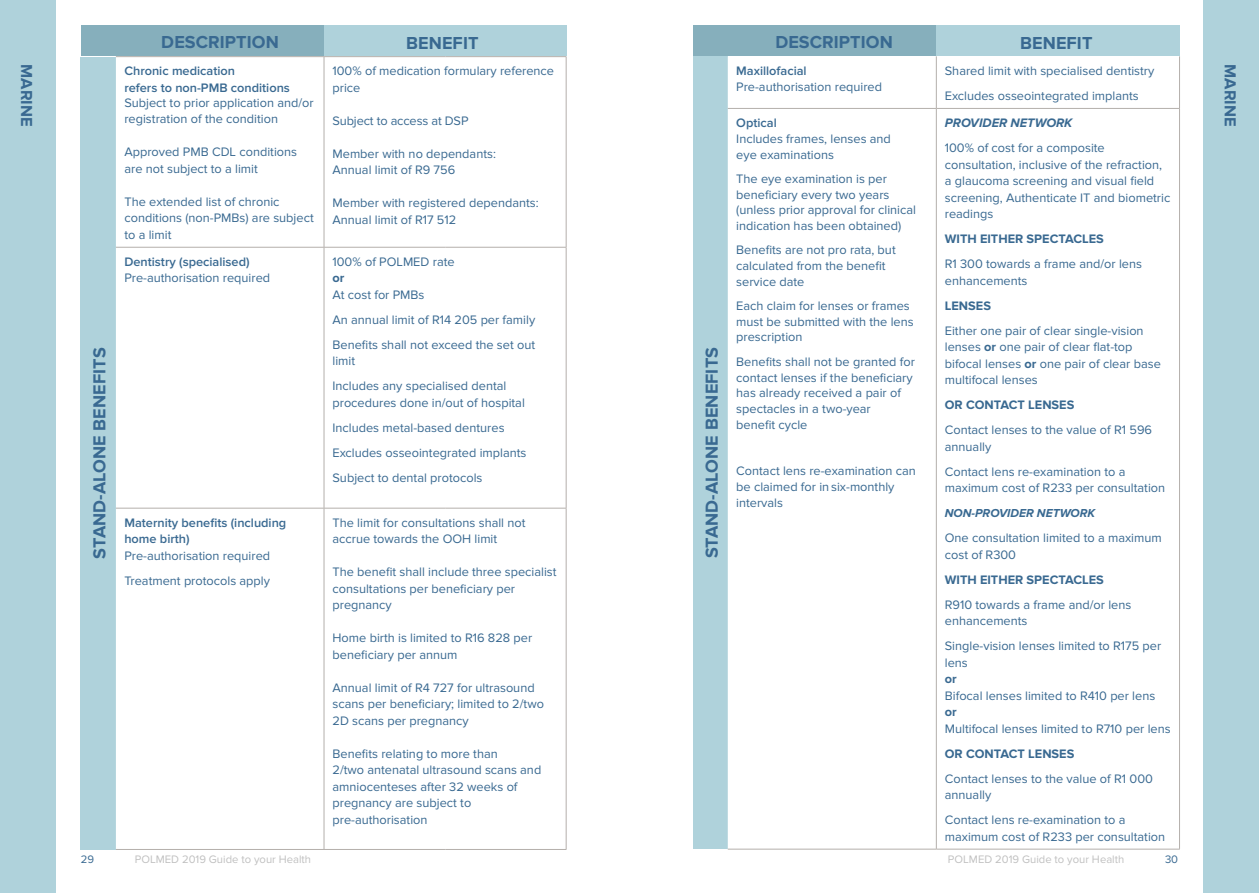
<style>
.page{position:relative;width:1259px;height:893px;background:#fff}
.page>*{position:absolute;margin:0;border:0;box-sizing:border-box;transform-origin:0 0}
.t1{font:700 18px "Proxima Nova";letter-spacing:.005em;color:#396991}
.t2{font:700 16.5px "Proxima Nova";letter-spacing:.01em;color:#396991}
.t3{font:12.75px/16.5px "Proxima Nova";color:#396991}
.t4{font:600 12.75px/16.5px "Proxima Nova";color:#396991}
.t5{font:700 12.75px "Proxima Nova";color:#396991}
.t6{font:italic 700 12.75px "Proxima Nova";color:#396991}
.t7{font:italic 700 12px "Proxima Nova";color:#396991}
.t8{font:11.25px "Proxima Nova";color:#c0c0c0}
.t9{font:11.25px "Proxima Nova";color:#396991}
.s1{font-weight:700}
</style>
<div class="page">
<div style="left:694px;top:56px;width:34px;height:793px;background:#afd2db"></div>
<hr style="left:936px;top:849px;width:243px;height:1px;background:#b4afab">
<hr style="left:1179px;top:109px;width:1px;height:740px;background:#b4afab">
<hr style="left:936px;top:109px;width:1px;height:740px;background:#b4afab">
<hr style="left:728px;top:849px;width:208px;height:1px;background:#b4afab">
<hr style="left:936px;top:56px;width:1px;height:52px;background:#b4afab">
<hr style="left:1179px;top:56px;width:1px;height:52px;background:#b4afab">
<hr style="left:728px;top:108px;width:208px;height:1px;background:#b4afab">
<hr style="left:936px;top:108px;width:243px;height:1px;background:#b4afab">
<div style="left:81px;top:57px;width:35px;height:792px;background:#afd2db"></div>
<svg style="left:116px;top:57px;width:450px;height:792px"></svg>
<hr style="left:324px;top:849px;width:121px;height:1px;background:#b4afab">
<hr style="left:445px;top:849px;width:121px;height:1px;background:#b4afab">
<hr style="left:566px;top:248px;width:1px;height:260px;background:#b4afab">
<hr style="left:566px;top:508px;width:1px;height:341px;background:#b4afab">
<hr style="left:324px;top:508px;width:121px;height:1px;background:#b4afab">
<hr style="left:445px;top:508px;width:121px;height:1px;background:#b4afab">
<hr style="left:324px;top:248px;width:1px;height:260px;background:#b4afab">
<hr style="left:116px;top:508px;width:208px;height:1px;background:#b4afab">
<hr style="left:324px;top:508px;width:1px;height:341px;background:#b4afab">
<hr style="left:116px;top:849px;width:208px;height:1px;background:#b4afab">
<hr style="left:566px;top:57px;width:1px;height:190px;background:#b4afab">
<hr style="left:324px;top:247px;width:121px;height:1px;background:#b4afab">
<hr style="left:445px;top:247px;width:121px;height:1px;background:#b4afab">
<hr style="left:324px;top:57px;width:1px;height:190px;background:#b4afab">
<hr style="left:116px;top:247px;width:208px;height:1px;background:#b4afab">
<hr style="left:116px;top:56px;width:208px;height:1px;background:#b4afab">
<hr style="left:324px;top:56px;width:121px;height:1px;background:#b4afab">
<hr style="left:445px;top:56px;width:121px;height:1px;background:#b4afab">
<div style="left:81px;top:26px;width:243px;height:30px;background:#86afbc"></div>
<div style="left:324px;top:26px;width:243px;height:30px;background:#afd2db"></div>
<div style="left:935px;top:26px;width:244px;height:30px;background:#afd2db"></div>
<div style="left:694px;top:26px;width:242px;height:30px;background:#86afbc"></div>
<div style="left:1203px;top:0;width:56px;height:893px;background:#afd2db"></div>
<div style="left:0;top:0;width:55px;height:893px;background:#afd2db"></div>
<h1 class="t1" style="left:161px;top:32px;width:119px">DESCRIPTION</h1>
<h1 class="t1" style="left:406px;top:32px;width:74px">BENEFIT</h1>
<h1 class="t1" style="left:775px;top:32px;width:119px">DESCRIPTION</h1>
<h1 class="t1" style="left:1020px;top:32px;width:74px">BENEFIT</h1>
<p class="t2" style="left:36px;top:64px;width:64px;rotate:90deg">MARINE</p>
<p class="t2" style="left:1239px;top:64px;width:64px;rotate:90deg">MARINE</p>
<p class="t4" style="left:736px;top:63px;width:72px">Maxillofacial</p>
<p class="t3" style="left:736px;top:79px;width:147px">Pre-authorisation required</p>
<p class="t3" style="left:945px;top:58px;width:211px;line-height:25px">Shared limit with specialised dentistry<br>Excludes osseointegrated implants</p>
<p class="t3" style="left:332px;top:63px;width:223px">100% of medication formulary reference price</p>
<p class="t3" style="left:332px;top:112px;width:137px">Subject to access at DSP</p>
<p class="t3" style="left:332px;top:145px;width:165px">Member with no dependants:<br>Annual limit of R9 756</p>
<p class="t3" style="left:332px;top:195px;width:208px">Member with registered dependants:<br>Annual limit of R17 512</p>
<p class="t4" style="left:124px;top:63px;width:167px">Chronic medication<br>refers to non-PMB conditions</p>
<p class="t3" style="left:124px;top:96px;width:191px;line-height:15.8px">Subject to prior application and/or registration of the condition</p>
<p class="t3" style="left:124px;top:144px;width:174px">Approved PMB CDL conditions are not subject to a limit</p>
<p class="t3" style="left:124px;top:193px;width:191px">The extended list of chronic conditions (non-PMBs) are subject to a limit</p>
<p class="t4" style="left:736px;top:115px;width:42px">Optical</p>
<p class="t3" style="left:736px;top:131px;width:156px;line-height:15.8px">Includes frames, lenses and eye examinations</p>
<p class="t3" style="left:736px;top:171px;width:181px;line-height:15.8px">The eye examination is per beneficiary every two years (unless prior approval for clinical indication has been obtained)</p>
<p class="t3" style="left:736px;top:242px;width:161px;line-height:15.8px">Benefits are not pro rata, but calculated from the benefit service date</p>
<p class="t3" style="left:736px;top:298px;width:179px;line-height:15.8px">Each claim for lenses or frames must be submitted with the lens prescription</p>
<p class="t3" style="left:736px;top:354px;width:180px;line-height:15.8px">Benefits shall not be granted for contact lenses if the beneficiary has already received a pair of spectacles in a two-year<br>benefit cycle</p>
<p class="t3" style="left:736px;top:463px;width:181px;line-height:15.8px">Contact lens re-examination can be claimed for in six-monthly intervals</p>
<p class="t6" style="left:945px;top:116px;width:129px">PROVIDER NETWORK</p>
<p class="t3" style="left:945px;top:140px;width:227px">100% of cost for a composite consultation, inclusive of the refraction, a glaucoma screening and visual field screening, Authenticate IT and biometric readings</p>
<p class="t5" style="left:945px;top:231px;width:160px">WITH EITHER SPECTACLES</p>
<p class="t3" style="left:945px;top:256px;width:199px">R1 300 towards a frame and/or lens enhancements</p>
<p class="t5" style="left:945px;top:298px;width:48px">LENSES</p>
<p class="t3" style="left:945px;top:322px;width:217px">Either one pair of clear single-vision lenses <span class="s1">or</span> one pair of clear flat-top bifocal lenses <span class="s1">or</span> one pair of clear base multifocal lenses</p>
<p class="t5" style="left:945px;top:397px;width:131px">OR CONTACT LENSES</p>
<p class="t3" style="left:945px;top:422px;width:209px">Contact lenses to the value of R1 596 annually</p>
<p class="t3" style="left:945px;top:463px;width:222px">Contact lens re-examination to a maximum cost of R233 per consultation</p>
<p class="t7" style="left:945px;top:506px;width:152px">NON-PROVIDER NETWORK</p>
<p class="t3" style="left:945px;top:530px;width:218px">One consultation limited to a maximum cost of R300</p>
<p class="t5" style="left:945px;top:572px;width:160px">WITH EITHER SPECTACLES</p>
<p class="t3" style="left:945px;top:596px;width:188px">R910 towards a frame and/or lens enhancements</p>
<p class="t3" style="left:945px;top:638px;width:218px">Single-vision lenses limited to R175 per lens</p>
<p class="t5" style="left:945px;top:671px;width:13px">or</p>
<p class="t3" style="left:945px;top:687px;width:212px">Bifocal lenses limited to R410 per lens</p>
<p class="t5" style="left:945px;top:704px;width:13px">or</p>
<p class="t3" style="left:945px;top:720px;width:227px">Multifocal lenses limited to R710 per lens</p>
<p class="t5" style="left:945px;top:746px;width:131px">OR CONTACT LENSES</p>
<p class="t3" style="left:945px;top:770px;width:210px">Contact lenses to the value of R1 000 annually</p>
<p class="t3" style="left:945px;top:812px;width:222px">Contact lens re-examination to a maximum cost of R233 per consultation</p>
<p class="t4" style="left:124px;top:254px;width:127px">Dentistry (specialised)</p>
<p class="t3" style="left:124px;top:270px;width:147px">Pre-authorisation required</p>
<p class="t3" style="left:332px;top:253px;width:124px">100% of POLMED rate</p>
<p class="t5" style="left:332px;top:271px;width:13px">or</p>
<p class="t3" style="left:332px;top:282px;width:204px;line-height:25px">At cost for PMBs<br>An annual limit of R14 205 per family<br>Benefits shall not exceed the set out</p>
<p class="t3" style="left:332px;top:349px;width:175px;line-height:25px">limit<br>Includes any specialised dental</p>
<p class="t3" style="left:332px;top:390px;width:195px;line-height:25px">procedures done in/out of hospital Includes metal-based dentures Excludes osseointegrated implants Subject to dental protocols</p>
<h1 class="t1" style="left:701px;top:558px;width:212px;rotate:-90deg">STAND-ALONE BENEFITS</h1>
<h1 class="t1" style="left:89px;top:559px;width:212px;rotate:-90deg">STAND-ALONE BENEFITS</h1>
<p class="t4" style="left:124px;top:514px;width:163px">Maternity benefits (including home birth)</p>
<p class="t3" style="left:124px;top:543px;width:147px;line-height:25px">Pre-authorisation required<br>Treatment protocols apply</p>
<p class="t3" style="left:332px;top:514px;width:194px">The limit for consultations shall not accrue towards the OOH limit</p>
<p class="t3" style="left:332px;top:564px;width:225px">The benefit shall include three specialist consultations per beneficiary per pregnancy</p>
<p class="t3" style="left:332px;top:630px;width:201px">Home birth is limited to R16 828 per beneficiary per annum</p>
<p class="t3" style="left:332px;top:679px;width:213px">Annual limit of R4 727 for ultrasound scans per beneficiary; limited to 2/two<br>2D scans per pregnancy</p>
<p class="t3" style="left:332px;top:745px;width:210px">Benefits relating to more than<br>2/two antenatal ultrasound scans and amniocenteses after 32 weeks of pregnancy are subject to pre-authorisation</p>
<p class="t9" style="left:81px;top:853px;width:15px">29</p>
<p class="t8" style="left:135px;top:853px;width:178px">POLMED 2019 Guide to your Health</p>
<p class="t8" style="left:948px;top:853px;width:178px">POLMED 2019 Guide to your Health</p>
<p class="t9" style="left:1165px;top:853px;width:15px">30</p>
</div>
